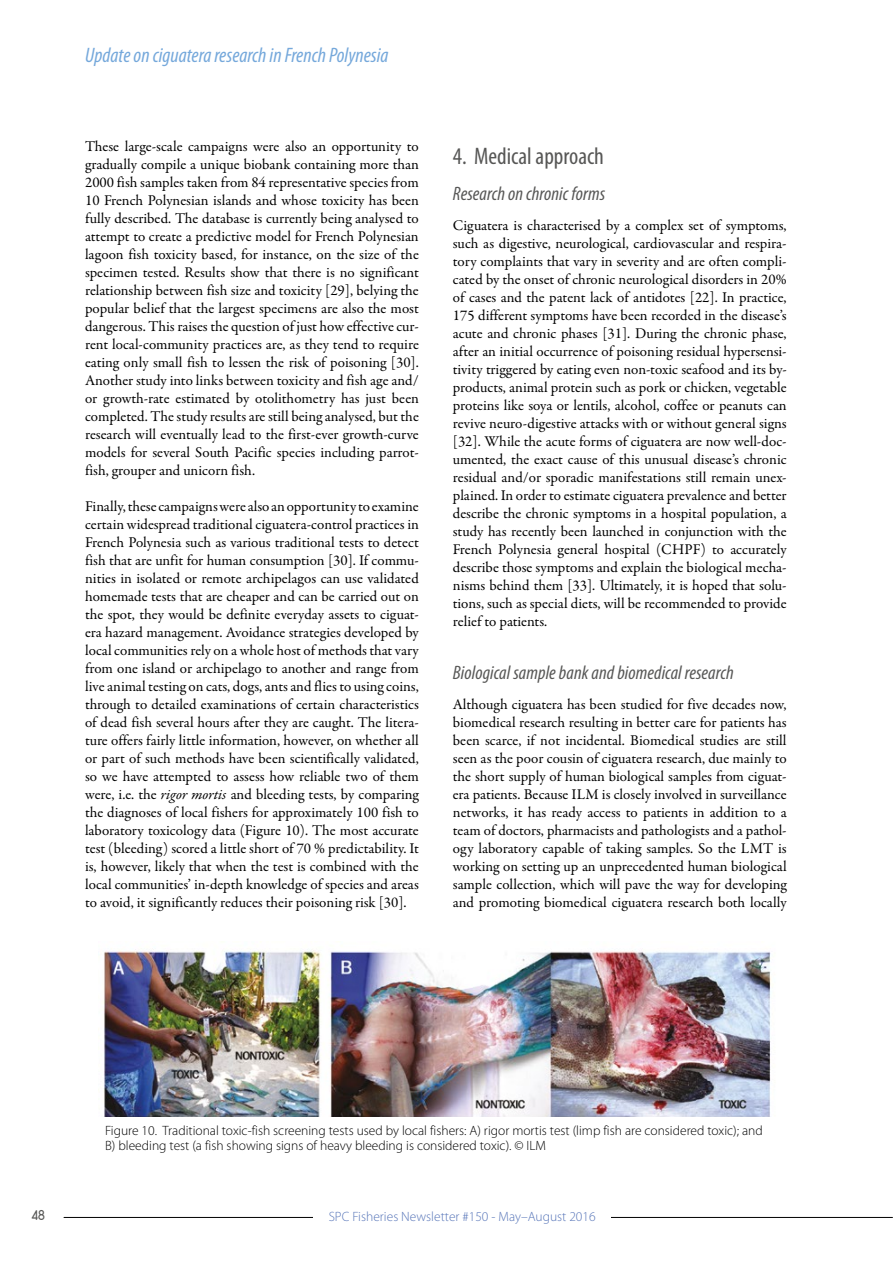
<style>
.page{position:relative;width:893px;height:1263px;background:#fff}
.page>*{position:absolute;margin:0;border:0;box-sizing:border-box;transform-origin:0 0}
.t1{font:condensed 24px "Myriad Pro";color:#575756}
.t2{font:italic condensed 21px "Myriad Pro";color:#75a8db}
.t3{font:italic condensed 19.5px "Myriad Pro";letter-spacing:.005em;color:#575756}
.t4{font:15px/18px "Garamond Premr Pro";color:#000;text-align:justify}
.t5{font:15px "Duepuntozero";color:#575756}
.t6{font:300 13.5px/15px "Myriad Pro";color:#000}
.t7{font:300 13.5px "Myriad Pro";color:#5876b9}
.s1{font-style:italic}
</style>
<div class="page">
<hr style="left:64px;top:1217px;width:828px;height:1px;background:#000">
<div style="left:313px;top:1210px;width:298px;height:20px;background:#fff"></div>
<img style="left:103px;top:949px;width:668px;height:167px">
<h2 class="t2" style="left:85px;top:42px;width:305px">Update on ciguatera research in French Polynesia</h2>
<p class="t4" style="left:85px;top:138px;width:335px">These large-scale campaigns were also an opportunity to gradually compile a unique biobank containing more than 2000 fish samples taken from 84 representative species from 10 French Polynesian islands and whose toxicity has been fully described. The database is currently being analysed to attempt to create a predictive model for French Polynesian lagoon fish toxicity based, for instance, on the size of the specimen tested. Results show that there is no significant relationship between fish size and toxicity [29], belying the popular belief that the largest specimens are also the most dangerous. This raises the question of just how effective cur&shy;rent local-community practices are, as they tend to require eating only small fish to lessen the risk of poisoning [30].<br>Another study into links between toxicity and fish age and/ or growth-rate estimated by otolithometry has just been completed. The study results are still being analysed, but the research will eventually lead to the first-ever growth-curve models for several South Pacific species including parrot&shy;fish, grouper and unicorn fish.</p>
<p class="t4" style="left:85px;top:498px;width:335px">Finally, these campaigns were also an opportunity to examine certain widespread traditional ciguatera-control practices in French Polynesia such as various traditional tests to detect fish that are unfit for human consumption [30]. If commu&shy;nities in isolated or remote archipelagos can use validated homemade tests that are cheaper and can be carried out on the spot, they would be definite everyday assets to ciguat&shy;era hazard management. Avoidance strategies developed by local communities rely on a whole host of methods that vary from one island or archipelago to another and range from live animal testing on cats, dogs, ants and flies to using coins, through to detailed examinations of certain characteristics of dead fish several hours after they are caught. The litera&shy;ture offers fairly little information, however, on whether all or part of such methods have been scientifically validated, so we have attempted to assess how reliable two of them were, i.e. the <span class="s1">rigor mortis</span> and bleeding tests, by comparing the diagnoses of local fishers for approximately 100 fish to laboratory toxicology data (Figure 10). The most accurate test (bleeding) scored a little short of 70 % predictability. It is, however, likely that when the test is combined with the local communities’ in-depth knowledge of species and areas to avoid, it significantly reduces their poisoning risk [30].</p>
<h1 class="t1" style="left:453px;top:142px;width:153px">4. Medical approach</h1>
<h3 class="t3" style="left:453px;top:182px;width:154px">Research on chronic forms</h3>
<p class="t4" style="left:453px;top:217px;width:335px">Ciguatera is characterised by a complex set of symptoms, such as digestive, neurological, cardiovascular and respira&shy;tory complaints that vary in severity and are often compli&shy;cated by the onset of chronic neurological disorders in 20% of cases and the patent lack of antidotes [22]. In practice, 175 different symptoms have been recorded in the disease’s acute and chronic phases [31]. During the chronic phase, after an initial occurrence of poisoning residual hypersensi&shy;tivity triggered by eating even non-toxic seafood and its by&shy;products, animal protein such as pork or chicken, vegetable proteins like soya or lentils, alcohol, coffee or peanuts can revive neuro-digestive attacks with or without general signs [32]. While the acute forms of ciguatera are now well-doc&shy;umented, the exact cause of this unusual disease’s chronic residual and/or sporadic manifestations still remain unex&shy;plained. In order to estimate ciguatera prevalence and better describe the chronic symptoms in a hospital population, a study has recently been launched in conjunction with the French Polynesia general hospital (CHPF) to accurately describe those symptoms and explain the biological mecha&shy;nisms behind them [33]. Ultimately, it is hoped that solu&shy;tions, such as special diets, will be recommended to provide relief to patients.</p>
<h3 class="t3" style="left:453px;top:661px;width:282px">Biological sample bank and biomedical research</h3>
<p class="t4" style="left:453px;top:696px;width:335px">Although ciguatera has been studied for five decades now, biomedical research resulting in better care for patients has been scarce, if not incidental. Biomedical studies are still seen as the poor cousin of ciguatera research, due mainly to the short supply of human biological samples from ciguat&shy;era patients. Because ILM is closely involved in surveillance networks, it has ready access to patients in addition to a team of doctors, pharmacists and pathologists and a pathol&shy;ogy laboratory capable of taking samples. So the LMT is working on setting up an unprecedented human biological sample collection, which will pave the way for developing and promoting biomedical ciguatera research both locally</p>
<p class="t6" style="left:105px;top:1123px;width:659px">Figure 10. Traditional toxic-fish screening tests used by local fishers: A) rigor mortis test (limp fish are considered toxic); and<br>B) bleeding test (a fish showing signs of heavy bleeding is considered toxic). © ILM</p>
<p class="t5" style="left:32px;top:1207px;width:15px">48</p>
<p class="t7" style="left:329px;top:1208px;width:268px">SPC Fisheries Newsletter #150 - May–August 2016</p>
</div>
